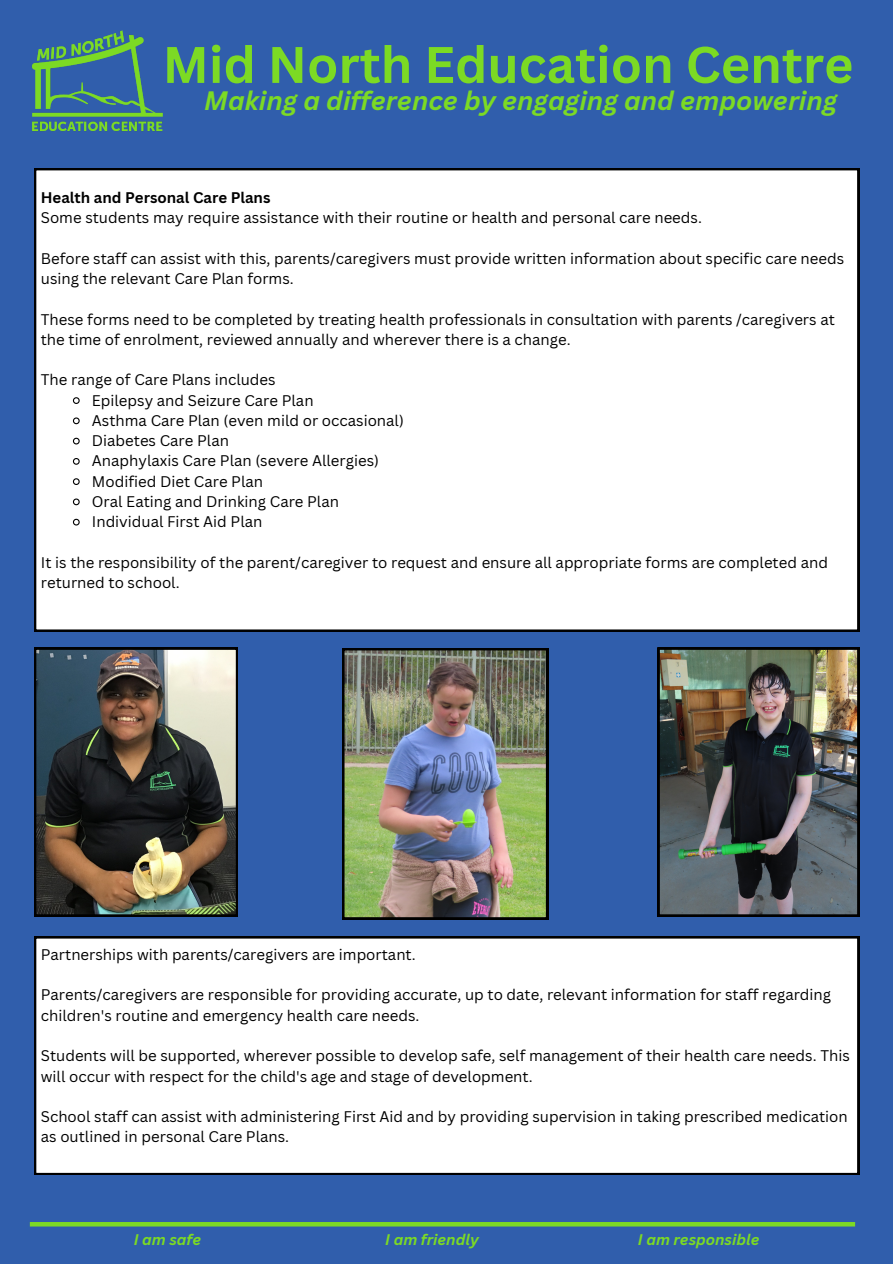
<style>
.page{position:relative;width:893px;height:1264px;background:#fff}
.page>*{position:absolute;margin:0;border:0;box-sizing:border-box;transform-origin:0 0}
.t1{font:700 50.25px "Canva Sans";color:#7cda24}
.t2{font:italic 700 25.95px "Canva Sans";color:#7cda24}
.t3{font:15px/20.2px "Canva Sans";color:#000}
.t4{font:italic 700 15px "Canva Sans";color:#7cda24}
.t5{font:700 15px "Canva Sans";color:#000}
</style>
<div class="page">
<div style="left:0;top:0;width:892px;height:1263px;background:#305eac"></div>
<img style="left:31px;top:30px;width:131px;height:102px">
<div style="left:30px;top:1221px;width:825px;height:5px;background:#7cda24"></div>
<div style="left:34px;top:168px;width:825px;height:463px;background:#fff"></div>
<svg style="left:72px;top:396px;width:8px;height:9px"></svg>
<svg style="left:72px;top:416px;width:8px;height:9px"></svg>
<svg style="left:72px;top:437px;width:8px;height:8px"></svg>
<svg style="left:72px;top:457px;width:8px;height:8px"></svg>
<svg style="left:72px;top:477px;width:8px;height:9px"></svg>
<svg style="left:72px;top:497px;width:8px;height:9px"></svg>
<svg style="left:72px;top:518px;width:8px;height:8px"></svg>
<div style="left:34px;top:936px;width:825px;height:238px;background:#fff"></div>
<img style="left:34px;top:647px;width:204px;height:269px">
<img style="left:657px;top:647px;width:202px;height:269px">
<img style="left:342px;top:648px;width:206px;height:271px">
<h1 class="t1" style="left:163px;top:29px;width:692px">Mid North Education Centre</h1>
<h2 class="t2" style="left:204px;top:82px;width:634px">Making a difference by engaging and empowering</h2>
<p class="t5" style="left:41px;top:187px;width:231px">Health and Personal Care Plans</p>
<p class="t3" style="left:41px;top:207px;width:662px">Some students may require assistance with their routine or health and personal care needs.</p>
<p class="t3" style="left:41px;top:248px;width:804px">Before staff can assist with this, parents/caregivers must provide written information about specific care needs using the relevant Care Plan forms.</p>
<p class="t3" style="left:41px;top:309px;width:795px">These forms need to be completed by treating health professionals in consultation with parents /caregivers at the time of enrolment, reviewed annually and wherever there is a change.</p>
<p class="t3" style="left:92px;top:369px;width:313px;text-indent:-51px">The range of Care Plans includes<br>Epilepsy and Seizure Care Plan<br>Asthma Care Plan (even mild or occasional)<br>Diabetes Care Plan<br>Anaphylaxis Care Plan (severe Allergies)<br>Modified Diet Care Plan<br>Oral Eating and Drinking Care Plan<br>Individual First Aid Plan</p>
<p class="t3" style="left:41px;top:552px;width:788px">It is the responsibility of the parent/caregiver to request and ensure all appropriate forms are completed and returned to school.</p>
<p class="t3" style="left:41px;top:944px;width:376px">Partnerships with parents/caregivers are important.</p>
<p class="t3" style="left:41px;top:984px;width:791px">Parents/caregivers are responsible for providing accurate, up to date, relevant information for staff regarding children's routine and emergency health care needs.</p>
<p class="t3" style="left:41px;top:1045px;width:810px">Students will be supported, wherever possible to develop safe, self management of their health care needs. This will occur with respect for the child's age and stage of development.</p>
<p class="t3" style="left:41px;top:1106px;width:808px">School staff can assist with administering First Aid and by providing supervision in taking prescribed medication as outlined in personal Care Plans.</p>
<p class="t4" style="left:134px;top:1228px;width:69px">I am safe</p>
<p class="t4" style="left:385px;top:1228px;width:95px">I am friendly</p>
<p class="t4" style="left:638px;top:1228px;width:123px">I am responsible</p>
</div>
